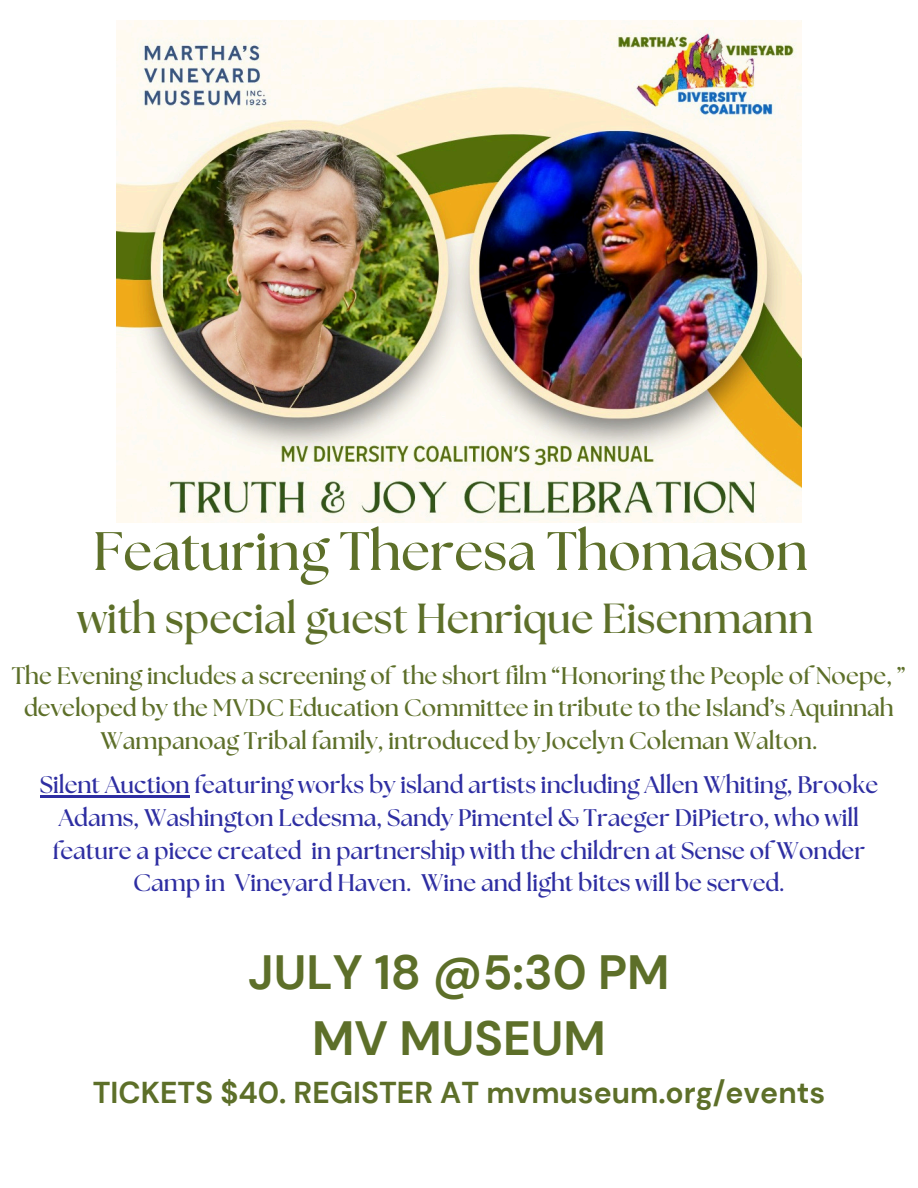
<style>
.page{position:relative;width:918px;height:1188px;background:#fff}
.page>*{position:absolute;margin:0;border:0;box-sizing:border-box;transform-origin:0 0}
.t1{font:700 54px "The Seasons";color:#5d6f29}
.t2{font:700 48px/66.3px "DM Sans";color:#5d6f29;text-align:center}
.t3{font:700 42px "The Seasons";color:#5d6f29}
.t4{font:700 30.15px "DM Sans";color:#5d6f29}
.t5{font:700 24px/32.7px "The Seasons";color:#2e2ea2;text-align:center}
.t6{font:700 24px/32.7px "The Seasons";color:#5d6f29;text-align:center}
</style>
<div class="page">
<img style="left:116px;top:21px;width:686px;height:501px">
<hr style="left:40px;top:796px;width:150px;height:2px;background:#2e2ea2">
<h1 class="t1" style="left:93px;top:527px;width:716px">Featuring Theresa Thomason</h1>
<h1 class="t3" style="left:78px;top:599px;width:737px">with special guest Henrique Eisenmann</h1>
<p class="t6" style="left:12px;top:660px;width:896px">The Evening includes a screening of the short film “Honoring the People of Noepe, ” developed by the MVDC Education Committee in tribute to the Island’s Aquinnah<br>Wampanoag Tribal family, introduced by Jocelyn Coleman Walton.</p>
<p class="t5" style="left:40px;top:770px;width:840px">Silent Auction featuring works by island artists including Allen Whiting, Brooke Adams, Washington Ledesma, Sandy Pimentel &amp; Traeger DiPietro, who will feature a piece created in partnership with the children at Sense of Wonder Camp in Vineyard Haven. Wine and light bites will be served.</p>
<h2 class="t2" style="left:248px;top:939px;width:423px">JULY 18 @5:30 PM<br>MV MUSEUM</h2>
<h2 class="t4" style="left:93px;top:1073px;width:734px">TICKETS $40. REGISTER AT mvmuseum.org/events</h2>
</div>
